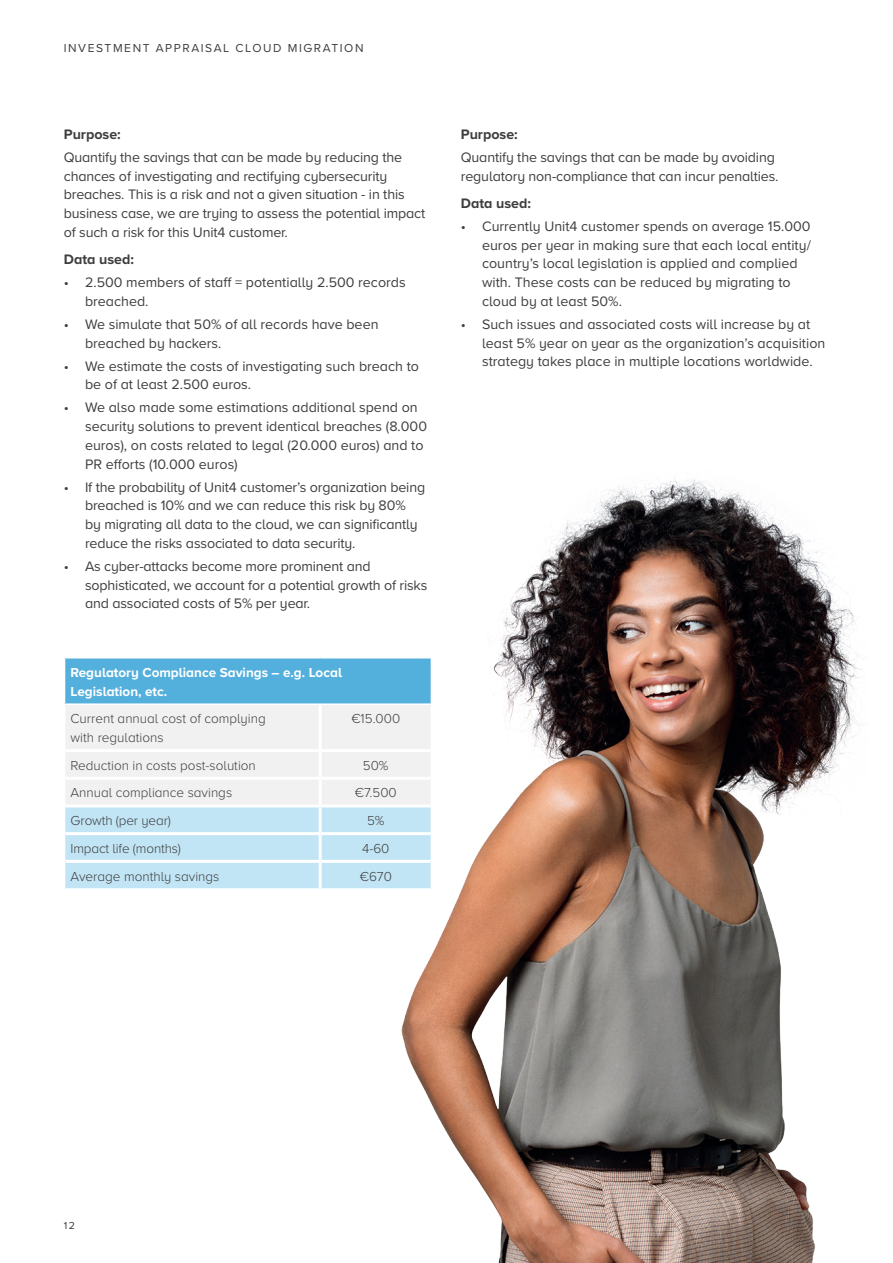
<style>
.page{position:relative;width:893px;height:1263px;background:#fff}
.page>*{position:absolute;margin:0;border:0;box-sizing:border-box;transform-origin:0 0}
.t1{font:14.25px/18.8px "Proxima Nova A";color:#3e3e3f}
.t2{font:700 14.25px "Proxima Nova A";color:#3e3e3f}
.t3{font:300 13.5px/18.8px "Proxima Nova A";color:#3e3e3f}
.t4{font:700 13.5px/18.8px "Proxima Nova A";color:#fff}
.t5{font:12px "Proxima Nova A";letter-spacing:.13em;color:#3e3e3f}
.t6{font:10.5px "Proxima Nova A";color:#3e3e3f}
</style>
<div class="page">
<div style="left:65px;top:658px;width:366px;height:46px;background:#53afdc"></div>
<svg style="left:65px;top:705px;width:315px;height:183px"></svg>
<hr style="left:64px;top:703px;width:256px;height:2px;background:#fff">
<hr style="left:320px;top:703px;width:112px;height:2px;background:#fff">
<img style="left:380px;top:479px;width:482px;height:784px">
<p class="t5" style="left:64px;top:39px;width:301px">INVESTMENT APPRAISAL CLOUD MIGRATION</p>
<p class="t2" style="left:64px;top:123px;width:59px">Purpose:</p>
<p class="t1" style="left:64px;top:147px;width:363px">Quantify the savings that can be made by reducing the chances of investigating and rectifying cybersecurity breaches. This is a risk and not a given situation - in this business case, we are trying to assess the potential impact of such a risk for this Unit4 customer.</p>
<p class="t2" style="left:64px;top:249px;width:72px">Data used:</p>
<p class="t1" style="left:85px;top:272px;width:322px;text-indent:-21px">• 2.500 members of staff = potentially 2.500 records breached.</p>
<p class="t1" style="left:85px;top:314px;width:295px;text-indent:-21px">• We simulate that 50% of all records have been breached by hackers.</p>
<p class="t1" style="left:85px;top:356px;width:335px;text-indent:-21px">• We estimate the costs of investigating such breach to be of at least 2.500 euros.</p>
<p class="t1" style="left:85px;top:398px;width:343px;text-indent:-21px">• We also made some estimations additional spend on security solutions to prevent identical breaches (8.000 euros), on costs related to legal (20.000 euros) and to PR efforts (10.000 euros)</p>
<p class="t1" style="left:85px;top:477px;width:342px;text-indent:-21px">• If the probability of Unit4 customer’s organization being breached is 10% and we can reduce this risk by 80% by migrating all data to the cloud, we can significantly reduce the risks associated to data security.</p>
<p class="t1" style="left:85px;top:556px;width:344px;text-indent:-21px">• As cyber-attacks become more prominent and sophisticated, we account for a potential growth of risks and associated costs of 5% per year.</p>
<p class="t4" style="left:71px;top:663px;width:273px">Regulatory Compliance Savings – e.g. Local<br>Legislation, etc.</p>
<p class="t3" style="left:71px;top:709px;width:197px">Current annual cost of complying with regulations</p>
<p class="t3" style="left:351px;top:709px;width:50px">€15.000</p>
<p class="t3" style="left:71px;top:755px;width:187px">Reduction in costs post-solution</p>
<p class="t3" style="left:363px;top:755px;width:27px">50%</p>
<p class="t3" style="left:71px;top:783px;width:163px">Annual compliance savings</p>
<p class="t3" style="left:355px;top:783px;width:43px">€7.500</p>
<p class="t3" style="left:71px;top:810px;width:102px">Growth (per year)</p>
<p class="t3" style="left:367px;top:810px;width:19px">5%</p>
<p class="t3" style="left:71px;top:838px;width:112px">Impact life (months)</p>
<p class="t3" style="left:362px;top:838px;width:29px">4-60</p>
<p class="t3" style="left:71px;top:866px;width:150px">Average monthly savings</p>
<p class="t3" style="left:360px;top:866px;width:34px">€670</p>
<p class="t2" style="left:461px;top:123px;width:59px">Purpose:</p>
<p class="t1" style="left:461px;top:147px;width:319px">Quantify the savings that can be made by avoiding regulatory non-compliance that can incur penalties.</p>
<p class="t2" style="left:461px;top:192px;width:72px">Data used:</p>
<p class="t1" style="left:482px;top:216px;width:330px;text-indent:-21px">• Currently Unit4 customer spends on average 15.000 euros per year in making sure that each local entity/ country’s local legislation is applied and complied with. These costs can be reduced by migrating to cloud by at least 50%.</p>
<p class="t1" style="left:482px;top:314px;width:345px;text-indent:-21px">• Such issues and associated costs will increase by at least 5% year on year as the organization’s acquisition strategy takes place in multiple locations worldwide.</p>
<p class="t6" style="left:64px;top:1217px;width:13px">12</p>
</div>
